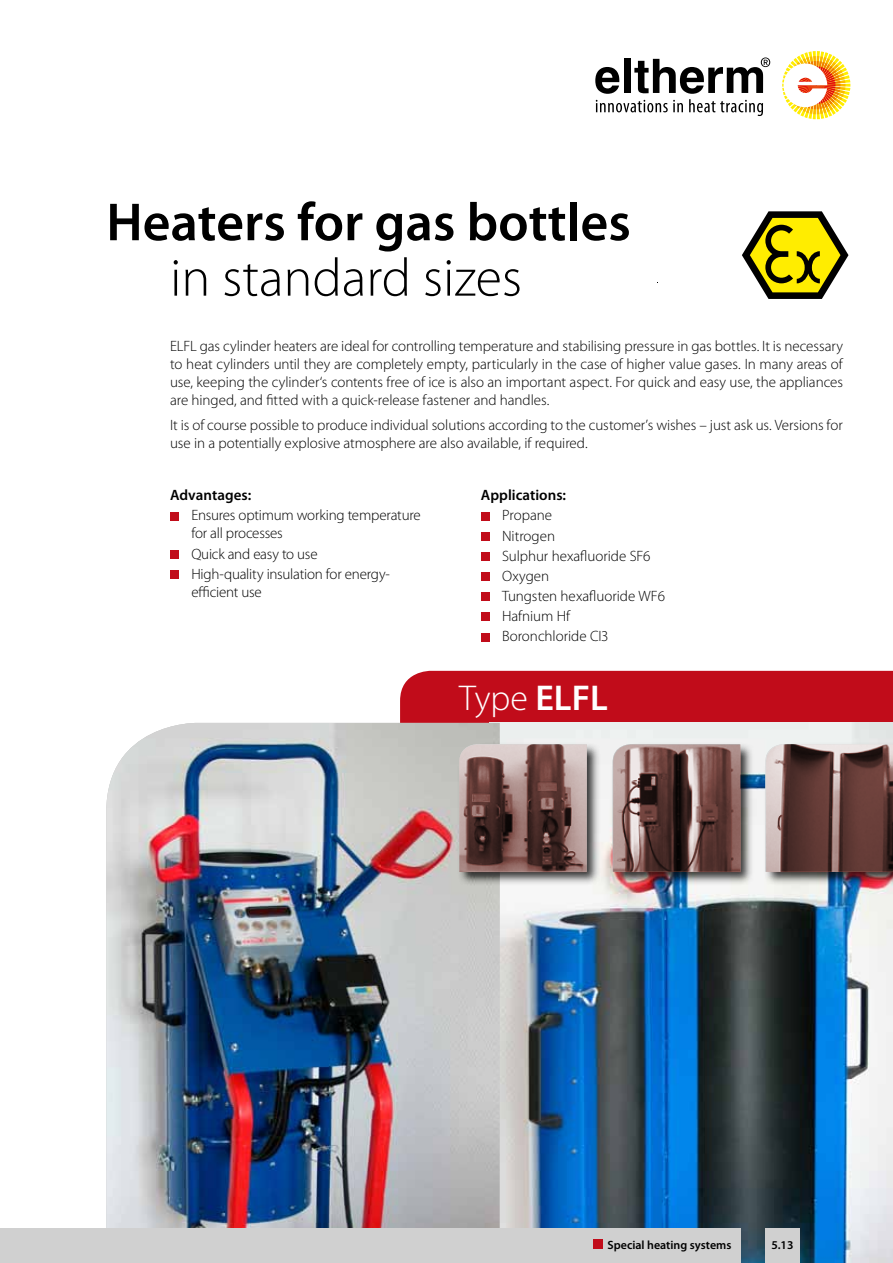
<style>
.page{position:relative;width:893px;height:1263px;background:#fff}
.page>*{position:absolute;margin:0;border:0;box-sizing:border-box;transform-origin:0 0}
.t1{font:600 54px "Myriad Pro";color:#000}
.t2{font:300 54px "Myriad Pro";color:#000}
.t3{font:300 36px "Myriad Pro";color:#fff}
.t4{font:300 15px/20.1px "Myriad Pro";letter-spacing:-.005em;color:#000}
.t5{font:600 15px "Myriad Pro";color:#000}
.t6{font:600 12px "Myriad Pro";color:#000}
.s1{font-weight:600}
</style>
<div class="page">
<div style="left:400px;top:671px;width:493px;height:52px;background:#c10c1a"></div>
<img style="left:500px;top:723px;width:393px;height:540px">
<img style="left:106px;top:723px;width:394px;height:506px">
<div style="left:170px;top:512px;width:8px;height:8px;background:#c10c1a"></div>
<div style="left:170px;top:550px;width:8px;height:8px;background:#c10c1a"></div>
<div style="left:170px;top:570px;width:8px;height:9px;background:#c10c1a"></div>
<div style="left:481px;top:512px;width:8px;height:8px;background:#c10c1a"></div>
<div style="left:481px;top:532px;width:8px;height:8px;background:#c10c1a"></div>
<div style="left:481px;top:552px;width:8px;height:9px;background:#c10c1a"></div>
<div style="left:481px;top:572px;width:8px;height:9px;background:#c10c1a"></div>
<div style="left:481px;top:593px;width:8px;height:8px;background:#c10c1a"></div>
<div style="left:481px;top:613px;width:8px;height:8px;background:#c10c1a"></div>
<div style="left:481px;top:633px;width:8px;height:8px;background:#c10c1a"></div>
<div style="left:765px;top:1229px;width:34px;height:34px;background:#d0d0d0"></div>
<div style="left:0;top:1229px;width:740px;height:34px;background:#d0d0d0"></div>
<div style="left:593px;top:1239px;width:10px;height:10px;background:#c10c1a"></div>
<svg style="left:782px;top:51px;width:68px;height:68px"></svg>
<svg style="left:595px;top:57px;width:175px;height:59px"></svg>
<svg style="left:742px;top:211px;width:106px;height:88px"></svg>
<div style="left:764px;top:742px;width:129px;height:144px;background:#000;opacity:.5"></div>
<svg style="left:765px;top:744px;width:128px;height:128px;background:#745652"></svg>
<div style="left:611px;top:742px;width:144px;height:144px;background:#000;opacity:.5"></div>
<svg style="left:613px;top:744px;width:128px;height:128px;background:#775a56"></svg>
<div style="left:457px;top:742px;width:144px;height:144px;background:#000;opacity:.5"></div>
<svg style="left:459px;top:744px;width:128px;height:128px;background:#7d5f5c"></svg>
<h1 class="t1" style="left:106px;top:188px;width:526px">Heaters for gas bottles</h1>
<h1 class="t2" style="left:170px;top:248px;width:353px">in standard sizes</h1>
<p class="t4" style="left:170px;top:338px;width:674px;line-height:18px;text-align:justify">ELFL gas cylinder heaters are ideal for controlling temperature and stabilising pressure in gas bottles. It is necessary to heat cylinders until they are completely empty, particularly in the case of higher value gases. In many areas of use, keeping the cylinder‘s contents free of ice is also an important aspect. For quick and easy use, the appliances are hinged, and fitted with a quick-release fastener and handles.</p>
<p class="t4" style="left:170px;top:416px;width:674px;line-height:18px">It is of course possible to produce individual solutions according to the customer’s wishes – just ask us. Versions for use in a potentially explosive atmosphere are also available, if required.</p>
<p class="t5" style="left:170px;top:486px;width:83px">Advantages:</p>
<p class="t4" style="left:191px;top:507px;width:231px;line-height:18px">Ensures optimum working temperature for all processes</p>
<p class="t4" style="left:191px;top:544px;width:200px">Quick and easy to use<br>High-quality insulation for energy-</p>
<p class="t4" style="left:191px;top:582px;width:72px">efficient use</p>
<p class="t5" style="left:481px;top:486px;width:87px">Applications:</p>
<p class="t4" style="left:502px;top:506px;width:164px">Propane<br>Nitrogen<br>Sulphur hexafluoride SF6<br>Oxygen<br>Tungsten hexafluoride WF6<br>Hafnium Hf<br>Boronchloride CI3</p>
<h2 class="t3" style="left:459px;top:678px;width:150px">Type <span class="s1">ELFL</span></h2>
<p class="t6" style="left:608px;top:1237px;width:125px">Special heating systems</p>
<p class="t6" style="left:771px;top:1237px;width:24px">5.13</p>
</div>
